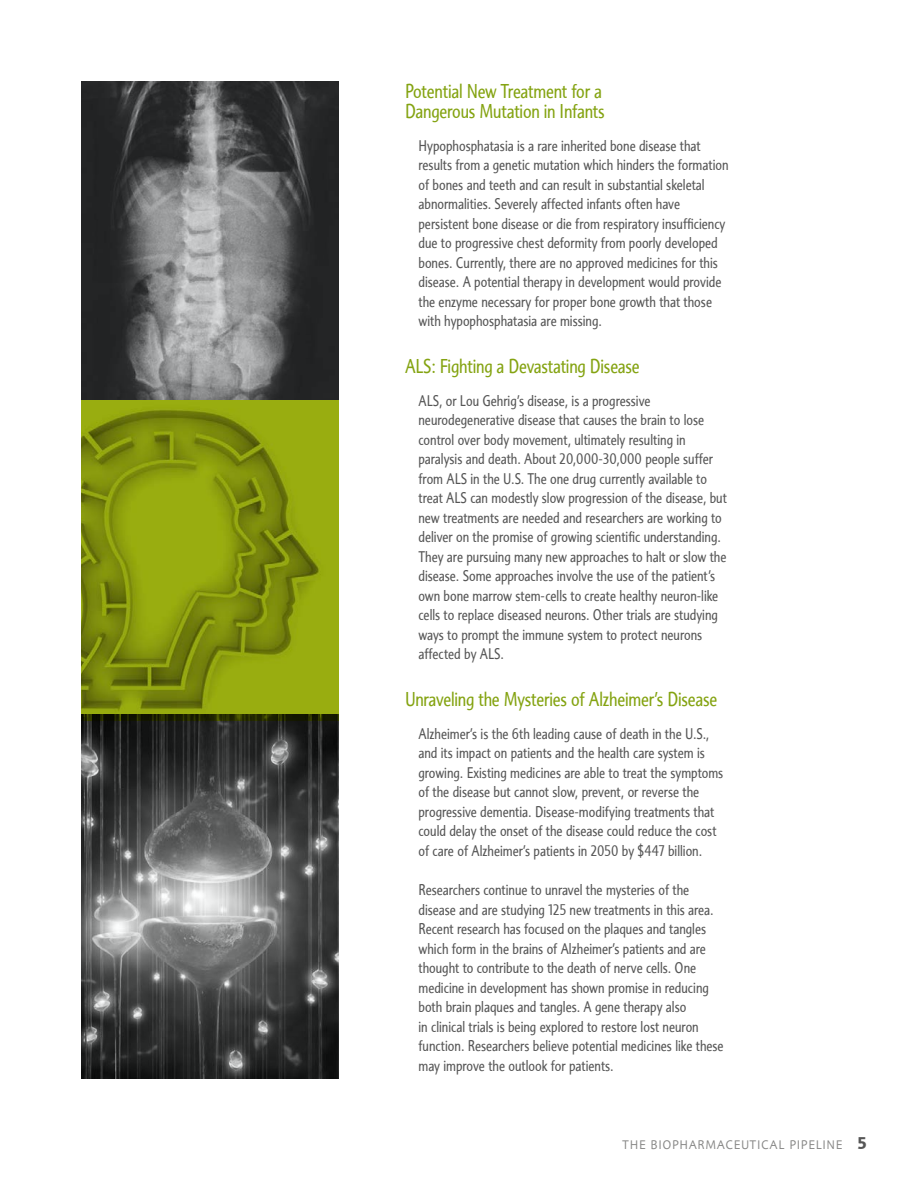
<style>
.page{position:relative;width:918px;height:1188px;background:#fff}
.page>*{position:absolute;margin:0;border:0;box-sizing:border-box;transform-origin:0 0}
.t1{font:condensed 19.5px/19.5px "Informa";letter-spacing:-.01em;color:#84a311}
.t2{font:condensed 15px/19.5px "Informa";color:#565656}
.t3{font:12px "Informa";letter-spacing:.05em;color:#878786}
.s1{font-weight:700;font-size:16.5px;color:#565656}
</style>
<div class="page">
<img style="left:81px;top:399px;width:258px;height:316px">
<img style="left:81px;top:715px;width:258px;height:364px">
<svg style="left:81px;top:81px;width:258px;height:318px;background:#595a5b"></svg>
<h1 class="t1" style="left:405px;top:81px;width:201px">Potential New Treatment for a<br>Dangerous Mutation in Infants</h1>
<p class="t2" style="left:418px;top:136px;width:312px">Hypophosphatasia is a rare inherited bone disease that results from a genetic mutation which hinders the formation of bones and teeth and can result in substantial skeletal abnormalities. Severely affected infants often have persistent bone disease or die from respiratory insufficiency due to progressive chest deformity from poorly developed bones. Currently, there are no approved medicines for this disease. A potential therapy in development would provide the enzyme necessary for proper bone growth that those with hypophosphatasia are missing.</p>
<h1 class="t1" style="left:405px;top:356px;width:236px">ALS: Fighting a Devastating Disease</h1>
<p class="t2" style="left:418px;top:391px;width:310px">ALS, or Lou Gehrig’s disease, is a progressive neurodegenerative disease that causes the brain to lose control over body movement, ultimately resulting in paralysis and death. About 20,000-30,000 people suffer from ALS in the U.S. The one drug currently available to treat ALS can modestly slow progression of the disease, but new treatments are needed and researchers are working to deliver on the promise of growing scientific understanding.<br>They are pursuing many new approaches to halt or slow the disease. Some approaches involve the use of the patient’s own bone marrow stem-cells to create healthy neuron-like cells to replace diseased neurons. Other trials are studying ways to prompt the immune system to protect neurons affected by ALS.</p>
<h1 class="t1" style="left:405px;top:689px;width:314px">Unraveling the Mysteries of Alzheimer’s Disease</h1>
<p class="t2" style="left:418px;top:724px;width:306px">Alzheimer’s is the 6th leading cause of death in the U.S., and its impact on patients and the health care system is growing. Existing medicines are able to treat the symptoms of the disease but cannot slow, prevent, or reverse the progressive dementia. Disease-modifying treatments that could delay the onset of the disease could reduce the cost of care of Alzheimer’s patients in 2050 by $447 billion.</p>
<p class="t2" style="left:418px;top:880px;width:307px">Researchers continue to unravel the mysteries of the disease and are studying 125 new treatments in this area.<br>Recent research has focused on the plaques and tangles which form in the brains of Alzheimer’s patients and are thought to contribute to the death of nerve cells. One medicine in development has shown promise in reducing both brain plaques and tangles. A gene therapy also<br>in clinical trials is being explored to restore lost neuron function. Researchers believe potential medicines like these may improve the outlook for patients.</p>
<p class="t3" style="left:622px;top:1138px;width:246px">THE BIOPHARMACEUTICAL PIPELINE <span class="s1">5</span></p>
</div>
